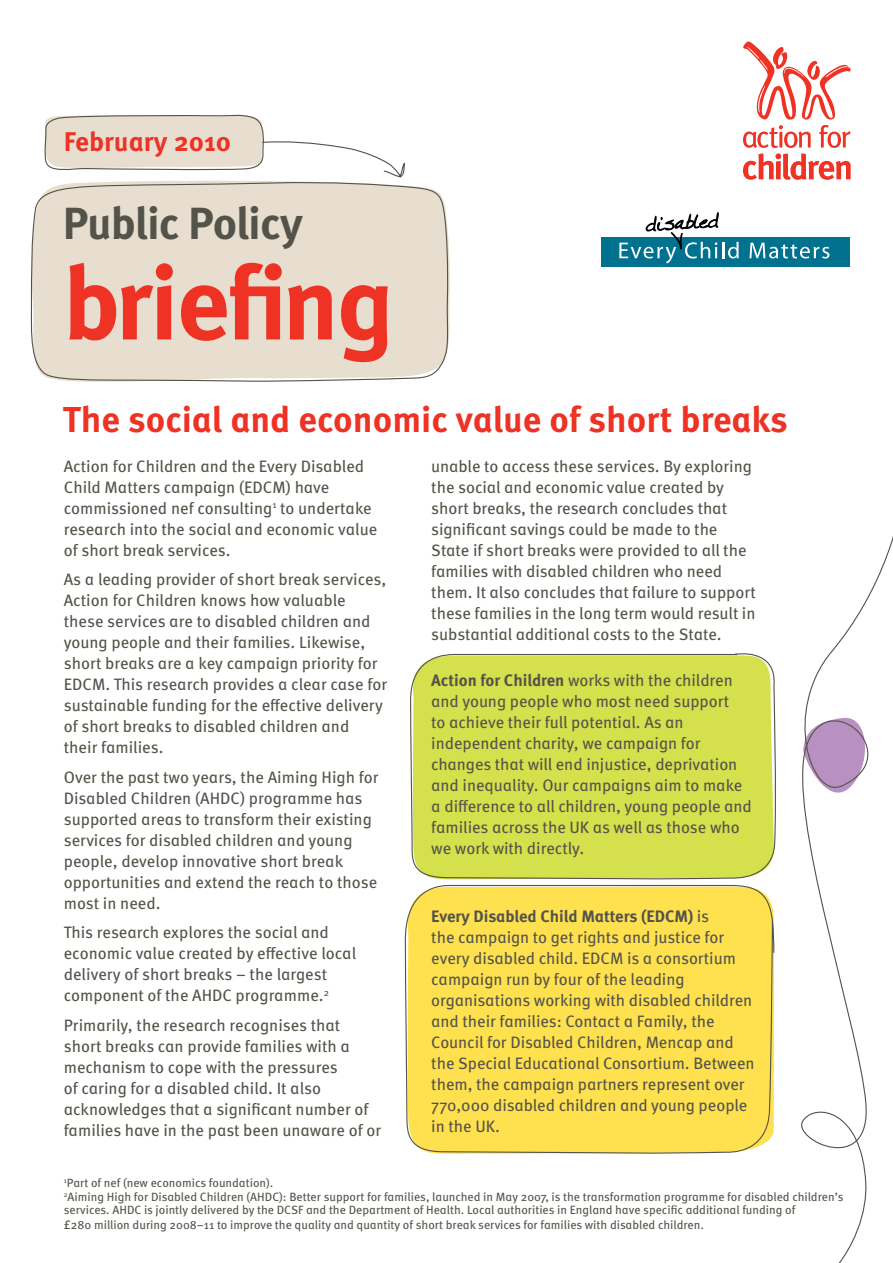
<style>
.page{position:relative;width:893px;height:1263px;background:#fff}
.page>*{position:absolute;margin:0;border:0;box-sizing:border-box;transform-origin:0 0}
.t1{font:700 103.5px "Meta Actionfor Children";letter-spacing:-.025em;color:#ee3224}
.t2{font:700 45px "Meta Actionfor Children";letter-spacing:-.02em;color:#54534a}
.t3{font:700 36px "Meta Actionfor Children";color:#ee3224}
.t4{font:700 27px "Meta Actionfor Children";color:#ee3224}
.t5{font:16.5px/21px "Meta Actionfor Children";letter-spacing:-.005em;color:#54534a}
.t6{font:12px/13.5px "Meta Actionfor Children";color:#54534a}
.s1{font-weight:700}
</style>
<div class="page">
<div style="left:601px;top:237px;width:249px;height:30px;background:#00728f"></div>
<svg style="left:749px;top:243px;width:80px;height:15px"></svg>
<svg style="left:619px;top:212px;width:120px;height:51px"></svg>
<svg style="left:743px;top:41px;width:108px;height:139px"></svg>
<svg style="left:30px;top:185px;width:420px;height:197px;background:#e5ddcf"></svg>
<svg style="left:41px;top:114px;width:365px;height:151px"></svg>
<svg style="left:404px;top:536px;width:489px;height:727px"></svg>
<h3 class="t4" style="left:64px;top:125px;width:169px">February 2010</h3>
<h2 class="t2" style="left:63px;top:195px;width:242px">Public Policy</h2>
<h1 class="t1" style="left:63px;top:238px;width:333px">briefing</h1>
<h3 class="t3" style="left:63px;top:397px;width:727px">The social and economic value of short breaks</h3>
<p class="t5" style="left:64px;top:456px;width:315px">Action for Children and the Every Disabled Child Matters campaign (EDCM) have commissioned nef consulting<sup>1</sup> to undertake research into the social and economic value of short break services.</p>
<p class="t5" style="left:64px;top:569px;width:325px">As a leading provider of short break services, Action for Children knows how valuable these services are to disabled children and young people and their families. Likewise, short breaks are a key campaign priority for EDCM. This research provides a clear case for sustainable funding for the effective delivery of short breaks to disabled children and<br>their families.</p>
<p class="t5" style="left:64px;top:767px;width:316px">Over the past two years, the Aiming High for Disabled Children (AHDC) programme has supported areas to transform their existing services for disabled children and young people, develop innovative short break opportunities and extend the reach to those most in need.</p>
<p class="t5" style="left:64px;top:922px;width:294px">This research explores the social and economic value created by effective local delivery of short breaks – the largest component of the AHDC programme.<sup>2</sup></p>
<p class="t5" style="left:64px;top:1015px;width:319px">Primarily, the research recognises that short breaks can provide families with a mechanism to cope with the pressures<br>of caring for a disabled child. It also acknowledges that a significant number of families have in the past been unaware of or</p>
<p class="t5" style="left:431px;top:456px;width:326px">unable to access these services. By exploring the social and economic value created by short breaks, the research concludes that significant savings could be made to the State if short breaks were provided to all the families with disabled children who need them. It also concludes that failure to support these families in the long term would result in substantial additional costs to the State.</p>
<p class="t5" style="left:431px;top:670px;width:322px"><span class="s1">Action for Children</span> works with the children and young people who most need support<br>to achieve their full potential. As an independent charity, we campaign for changes that will end injustice, deprivation and inequality. Our campaigns aim to make a difference to all children, young people and families across the UK as well as those who we work with directly.</p>
<p class="t5" style="left:431px;top:906px;width:325px"><span class="s1">Every Disabled Child Matters (EDCM)</span> is<br>the campaign to get rights and justice for every disabled child. EDCM is a consortium campaign run by four of the leading organisations working with disabled children and their families: Contact a Family, the Council for Disabled Children, Mencap and the Special Educational Consortium. Between them, the campaign partners represent over 770,000 disabled children and young people in the UK.</p>
<p class="t6" style="left:64px;top:1176px;width:781px"><sup>1</sup>Part of nef (new economics foundation).<br><sup>2</sup>Aiming High for Disabled Children (AHDC): Better support for families, launched in May 2007, is the transformation programme for disabled children’s services. AHDC is jointly delivered by the DCSF and the Department of Health. Local authorities in England have specific additional funding of</p>
<p class="t6" style="left:64px;top:1218px;width:642px">£280 million during 2008–11 to improve the quality and quantity of short break services for families with disabled children.</p>
</div>
